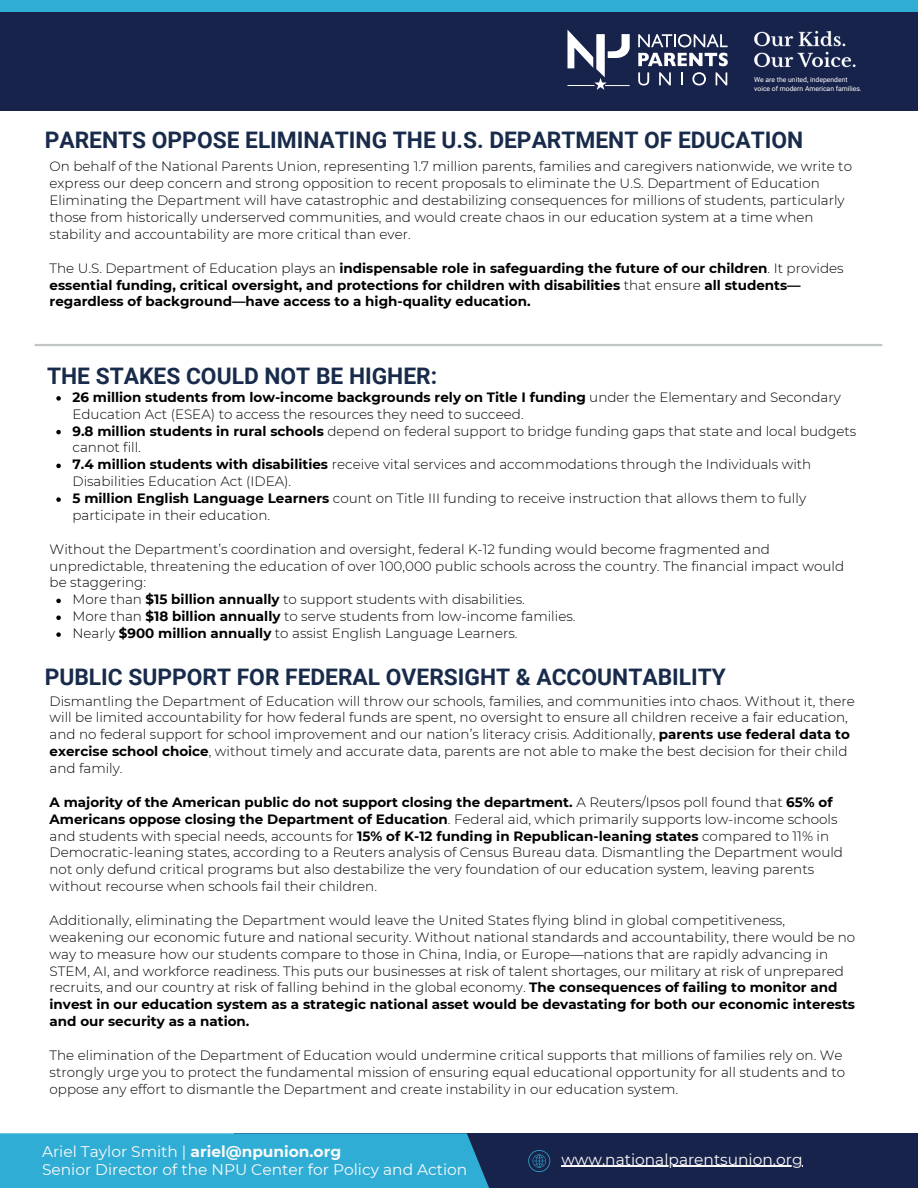
<style>
.page{position:relative;width:918px;height:1188px;background:#fff}
.page>*{position:absolute;margin:0;border:0;box-sizing:border-box;transform-origin:0 0}
.t1{font:700 22.8px "Roboto";color:#182b4b}
.t2{font:15.45px/18px "Montserrat";color:#fafafa}
.t3{font:300 13.5px/16.8px "Montserrat";color:#000}
.t4{font:700 13.5px/16.8px "Montserrat";color:#000}
.t5{font:6.9px/9.4px "Roboto";color:#fff}
.s1{font-weight:300}
.s2{font-weight:700}
</style>
<div class="page">
<div style="left:234px;top:1133px;width:684px;height:55px;background:#18234b"></div>
<svg style="left:0;top:1133px;width:650px;height:55px;fill:#30add4"></svg>
<svg style="left:528px;top:1150px;width:22px;height:22px"></svg>
<hr style="left:35px;top:344px;width:847px;height:2px;background:#c2c5c6">
<hr style="left:561px;top:1166px;width:242px;height:1px;background:#fafafa">
<div style="left:0;top:0;width:918px;height:110px;background:#18234b"></div>
<img style="left:754px;top:30px;width:102px;height:38px">
<svg style="left:638px;top:34px;width:90px;height:13px"></svg>
<svg style="left:638px;top:53px;width:90px;height:13px"></svg>
<svg style="left:638px;top:72px;width:11px;height:14px"></svg>
<svg style="left:659px;top:72px;width:12px;height:13px"></svg>
<svg style="left:681px;top:72px;width:2px;height:13px"></svg>
<svg style="left:692px;top:72px;width:14px;height:14px"></svg>
<svg style="left:716px;top:72px;width:11px;height:13px"></svg>
<svg style="left:567px;top:30px;width:63px;height:60px"></svg>
<svg style="left:56px;top:396px;width:5px;height:5px"></svg>
<svg style="left:56px;top:430px;width:5px;height:4px"></svg>
<svg style="left:56px;top:464px;width:5px;height:4px"></svg>
<svg style="left:56px;top:497px;width:5px;height:5px"></svg>
<svg style="left:56px;top:599px;width:5px;height:4px"></svg>
<svg style="left:56px;top:616px;width:5px;height:4px"></svg>
<svg style="left:56px;top:632px;width:5px;height:5px"></svg>
<div style="left:0;top:0;width:918px;height:11px;background:#30add4"></div>
<h3 class="t5" style="left:754px;top:75px;width:109px">We are the united, independent voice of modern American families.</h3>
<h3 class="t1" style="left:45px;top:127px;width:760px">PARENTS OPPOSE ELIMINATING THE U.S. DEPARTMENT OF EDUCATION</h3>
<p class="t3" style="left:50px;top:158px;width:804px">On behalf of the National Parents Union, representing 1.7 million parents, families and caregivers nationwide, we write to express our deep concern and strong opposition to recent proposals to eliminate the U.S. Department of Education Eliminating the Department will have catastrophic and destabilizing consequences for millions of students, particularly those from historically underserved communities, and would create chaos in our education system at a time when stability and accountability are more critical than ever.</p>
<h1 class="t4" style="left:50px;top:259px;width:796px"><span class="s1">The U.S. Department of Education plays an</span> indispensable role in safeguarding the future of our children<span class="s1">. It provides </span>essential funding, critical oversight, and protections for children with disabilities <span class="s1">that ensure</span> all students— regardless of background—have access to a high-quality education.</h1>
<h3 class="t1" style="left:47px;top:363px;width:391px">THE STAKES COULD NOT BE HIGHER:</h3>
<p class="t3" style="left:73px;top:389px;width:770px"><span class="s2">26 million students from low-income backgrounds rely on Title I funding</span> under the Elementary and Secondary<br>Education Act (ESEA) to access the resources they need to succeed.</p>
<h1 class="t3" style="left:73px;top:422px;width:785px"><span class="s2">9.8 million students in rural schools</span> depend on federal support to bridge funding gaps that state and local budgets cannot fill.</h1>
<p class="t3" style="left:73px;top:456px;width:740px"><span class="s2">7.4 million students with disabilities</span> receive vital services and accommodations through the Individuals with<br>Disabilities Education Act (IDEA).</p>
<p class="t3" style="left:73px;top:490px;width:735px"><span class="s2">5 million English Language Learners</span> count on Title III funding to receive instruction that allows them to fully participate in their education.</p>
<p class="t3" style="left:50px;top:540px;width:796px">Without the Department’s coordination and oversight, federal K-12 funding would become fragmented and unpredictable, threatening the education of over 100,000 public schools across the country. The financial impact would be staggering:</p>
<p class="t3" style="left:73px;top:591px;width:454px">More than <span class="s2">$15 billion annually</span> to support students with disabilities.</p>
<h3 class="t3" style="left:73px;top:608px;width:505px">More than <span class="s2">$18 billion annually</span> to serve students from low-income families.</h3>
<p class="t3" style="left:73px;top:625px;width:447px">Nearly <span class="s2">$900 million annually</span> to assist English Language Learners.</p>
<h3 class="t1" style="left:45px;top:664px;width:683px">PUBLIC SUPPORT FOR FEDERAL OVERSIGHT &amp; ACCOUNTABILITY</h3>
<p class="t3" style="left:50px;top:692px;width:807px">Dismantling the Department of Education will throw our schools, families, and communities into chaos. Without it, there will be limited accountability for how federal funds are spent, no oversight to ensure all children receive a fair education, and no federal support for school improvement and our nation’s literacy crisis. Additionally, <span class="s2">parents use federal data to exercise school choice</span>, without timely and accurate data, parents are not able to make the best decision for their child and family.</p>
<p class="t3" style="left:50px;top:794px;width:795px"><span class="s2">A majority of the American public do not support closing the department.</span> A Reuters/Ipsos poll found that <span class="s2">65% of Americans oppose closing the Department of Education</span>. Federal aid, which primarily supports low-income schools and students with special needs, accounts for <span class="s2">15% of K-12 funding in Republican-leaning states</span> compared to 11% in Democratic-leaning states, according to a Reuters analysis of Census Bureau data. Dismantling the Department would not only defund critical programs but also destabilize the very foundation of our education system, leaving parents without recourse when schools fail their children.</p>
<h3 class="t3" style="left:50px;top:912px;width:807px">Additionally, eliminating the Department would leave the United States flying blind in global competitiveness, weakening our economic future and national security. Without national standards and accountability, there would be no way to measure how our students compare to those in China, India, or Europe—nations that are rapidly advancing in STEM, AI, and workforce readiness. This puts our businesses at risk of talent shortages, our military at risk of unprepared recruits, and our country at risk of falling behind in the global economy. <span class="s2">The consequences of failing to monitor and invest in our education system as a strategic national asset would be devastating for both our economic interests and our security as a nation.</span></h3>
<h3 class="t3" style="left:50px;top:1047px;width:797px">The elimination of the Department of Education would undermine critical supports that millions of families rely on. We strongly urge you to protect the fundamental mission of ensuring equal educational opportunity for all students and to oppose any effort to dismantle the Department and create instability in our education system.</h3>
<p class="t2" style="left:42px;top:1142px;width:427px">Ariel Taylor Smith | <span class="s2">ariel@npunion.org<br></span>Senior Director of the NPU Center for Policy and Action</p>
<p class="t2" style="left:561px;top:1150px;width:243px">www.nationalparentsunion.org</p>
</div>
